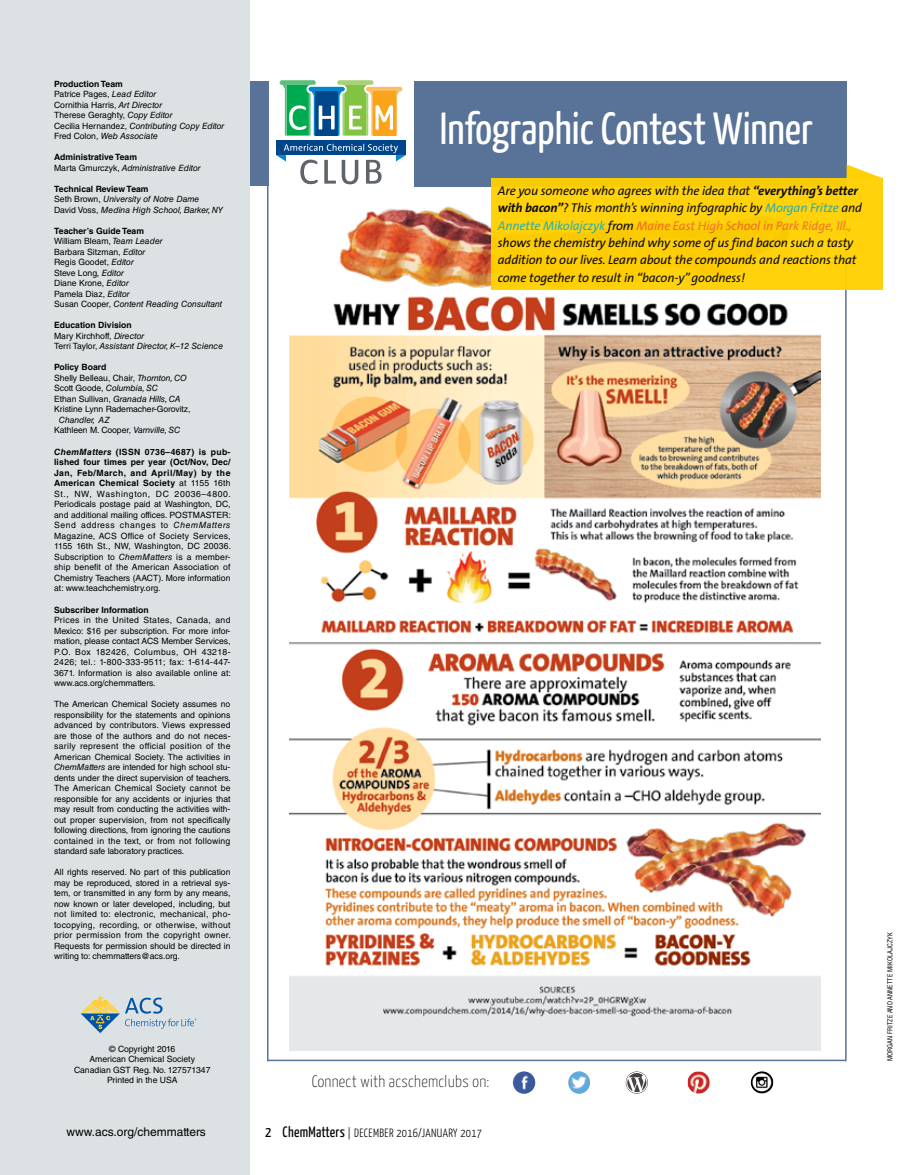
<style>
.page{position:relative;width:905px;height:1175px;background:#fff}
.page>*{position:absolute;margin:0;border:0;box-sizing:border-box;transform-origin:0 0}
.t1{font:45px "Yanone Kaffeesatz";color:#fff}
.t2{font:100 16.5px "Yanone Kaffeesatz";letter-spacing:.02em;color:#000}
.t3{font:italic 12.75px/17.2px "The Sans ACS W5 Plain";letter-spacing:-.01em;color:#000}
.t4{font:300 12px "Yanone Kaffeesatz";letter-spacing:.035em;color:#000}
.t5{font:12px "Helvetica LT Std";color:#000}
.t6{font:8.7px/10.5px "Helvetica LT Std";color:#000;text-align:justify}
.t7{font:italic 8.7px/10.5px "Helvetica LT Std";color:#000}
.t8{font:700 8.7px "Helvetica LT Std";color:#000}
.t9{font:condensed 6.75px "Helvetica LT Std";color:#000}
.s1{font-weight:700}
.s2{font-style:italic}
.s3{font-weight:700;font-style:normal}
.s4{font-style:normal}
.s5{font-weight:700;font-style:italic}
.s6{font-family:"The Sans ACS W7";font-weight:700}
.s7{color:#26aaa7}
.s8{color:#f36f21}
.s9{font-weight:400;font-size:15px}
</style>
<div class="page">
<hr style="left:845px;top:186px;width:1px;height:875px;background:#587298">
<img style="left:568px;top:1071px;width:22px;height:22px;border-radius:11px">
<img style="left:512px;top:1071px;width:23px;height:22px;border-radius:11px">
<img style="left:687px;top:1071px;width:22px;height:22px">
<svg style="left:625px;top:1071px;width:23px;height:22px"></svg>
<img style="left:750px;top:1071px;width:23px;height:22px;border-radius:11px">
<div style="left:0;top:0;width:249px;height:1174px;background:#dce1e3"></div>
<svg style="left:81px;top:996px;width:115px;height:37px"></svg>
<div style="left:249px;top:81px;width:19px;height:104px;background:#587298"></div>
<div style="left:414px;top:81px;width:432px;height:105px;background:#587298"></div>
<hr style="left:267px;top:185px;width:1px;height:876px;background:#587298">
<hr style="left:267px;top:1059px;width:578px;height:2px;background:#587298">
<div style="left:276px;top:140px;width:130px;height:15px;background:#00468b"></div>
<svg style="left:276px;top:144px;width:130px;height:40px"></svg>
<svg style="left:279px;top:80px;width:123px;height:56px"></svg>
<img style="left:289px;top:206px;width:531px;height:844px">
<div style="left:491px;top:178px;width:391px;height:111px;background:#ffd20b"></div>
<svg style="left:846px;top:164px;width:36px;height:14px"></svg>
<p class="t6" style="left:54px;top:78px;width:172px;text-align:left"><span class="s1">Production Team<br></span>Patrice Pages, <span class="s2">Lead Editor<br></span>Cornithia Harris, <span class="s2">Art Director<br></span>Therese Geraghty, <span class="s2">Copy Editor<br></span>Cecilia Hernandez, <span class="s2">Contributing Copy Editor<br></span>Fred Colon, <span class="s2">Web Associate</span></p>
<p class="t7" style="left:54px;top:152px;width:148px"><span class="s3">Administrative Team<br></span><span class="s4">Marta Gmurczyk,</span> Administrative Editor</p>
<p class="t7" style="left:54px;top:183px;width:171px"><span class="s3">Technical Review Team<br></span><span class="s4">Seth Brown,</span> University of Notre Dame<br><span class="s4">David Voss,</span> Medina High School, Barker, NY</p>
<p class="t6" style="left:54px;top:225px;width:170px;text-align:left"><span class="s1">Teacher’s Guide Team<br></span>William Bleam, <span class="s2">Team Leader<br></span>Barbara Sitzman, <span class="s2">Editor<br></span>Regis Goodet, <span class="s2">Editor<br></span>Steve Long, <span class="s2">Editor<br></span>Diane Krone, <span class="s2">Editor<br></span>Pamela Diaz, <span class="s2">Editor<br></span>Susan Cooper, <span class="s2">Content Reading Consultant</span></p>
<p class="t7" style="left:54px;top:320px;width:171px"><span class="s3">Education Division<br></span><span class="s4">Mary Kirchhoff,</span> Director<br><span class="s4">Terri Taylor,</span> Assistant Director, K–12 Science</p>
<p class="t6" style="left:54px;top:362px;width:138px;text-align:left"><span class="s1">Policy Board<br></span>Shelly Belleau, Chair, <span class="s2">Thornton, CO<br></span>Scott Goode, <span class="s2">Columbia, SC<br></span>Ethan Sullivan, <span class="s2">Granada Hills, CA<br></span>Kristine Lynn Rademacher-Gorovitz,</p>
<p class="t7" style="left:54px;top:414px;width:128px;text-indent:5px">Chandler, AZ<br><span class="s4">Kathleen M. Cooper,</span> Varnville, SC</p>
<p class="t6" style="left:54px;top:446px;width:178px"><span class="s5">ChemMatters</span> <span class="s1">(ISSN 0736–4687) is pub&shy;lished four times per year (Oct/Nov, Dec/ Jan, Feb/March, and April/May) by the American Chemical Society</span> at 1155 16th St., NW, Washington, DC 20036–4800.<br>Periodicals postage paid at Washington, DC, and additional mailing offices. POSTMASTER:<br>Send address changes to <span class="s2">ChemMatters </span>Magazine, ACS Office of Society Services, 1155 16th St., NW, Washington, DC 20036.<br>Subscription to <span class="s2">ChemMatters</span> is a member&shy;ship benefit of the American Association of Chemistry Teachers (AACT). More information at: www.teachchemistry.org.</p>
<p class="t8" style="left:54px;top:604px;width:96px">Subscriber Information</p>
<p class="t6" style="left:54px;top:614px;width:178px">Prices in the United States, Canada, and Mexico: $16 per subscription. For more infor&shy;mation, please contact ACS Member Services, P.O. Box 182426, Columbus, OH 43218- 2426; tel.: 1-800-333-9511; fax: 1-614-447- 3671. Information is also available online at: www.acs.org/chemmatters.</p>
<p class="t6" style="left:54px;top:698px;width:178px">The American Chemical Society assumes no responsibility for the statements and opinions advanced by contributors. Views expressed are those of the authors and do not neces&shy;sarily represent the official position of the American Chemical Society. The activities in <span class="s2">ChemMatters</span> are intended for high school stu&shy;dents under the direct supervision of teachers.<br>The American Chemical Society cannot be responsible for any accidents or injuries that may result from conducting the activities with&shy;out proper supervision, from not specifically following directions, from ignoring the cautions contained in the text, or from not following standard safe laboratory practices.</p>
<p class="t6" style="left:54px;top:866px;width:178px">All rights reserved. No part of this publication may be reproduced, stored in a retrieval sys&shy;tem, or transmitted in any form by any means, now known or later developed, including, but not limited to: electronic, mechanical, pho&shy;tocopying, recording, or otherwise, without prior permission from the copyright owner.<br>Requests for permission should be directed in writing to: chemmatters@acs.org.</p>
<p class="t6" style="left:74px;top:1043px;width:138px;text-align:center">© Copyright 2016<br>American Chemical Society<br>Canadian GST Reg. No. 127571347<br>Printed in the USA</p>
<h3 class="t5" style="left:66px;top:1124px;width:141px">www.acs.org/chemmatters</h3>
<h1 class="t1" style="left:440px;top:101px;width:374px">Infographic Contest Winner</h1>
<p class="t3" style="left:498px;top:182px;width:365px">Are you someone who agrees with the idea that <span class="s6">“everything’s better with bacon”</span>? This month’s winning infographic by <span class="s7">Morgan Fritze</span> and <span class="s7">Annette Mikolajczyk</span> from <span class="s8">Maine East High School in Park Ridge, Ill., </span>shows the chemistry behind why some of us find bacon such a tasty addition to our lives. Learn about the compounds and reactions that come together to result in “bacon-y” goodness!</p>
<h2 class="t2" style="left:312px;top:1071px;width:179px">Connect with acschemclubs on:</h2>
<h3 class="t4" style="left:265px;top:1125px;width:218px"><span class="s9">2 ChemMatters</span> | DECEMBER 2016/JANUARY 2017</h3>
<p class="t9" style="left:885px;top:1061px;width:130px;rotate:-90deg">MORGAN FRITZE AND ANNETTE MIKOLAJCZYK</p>
</div>
